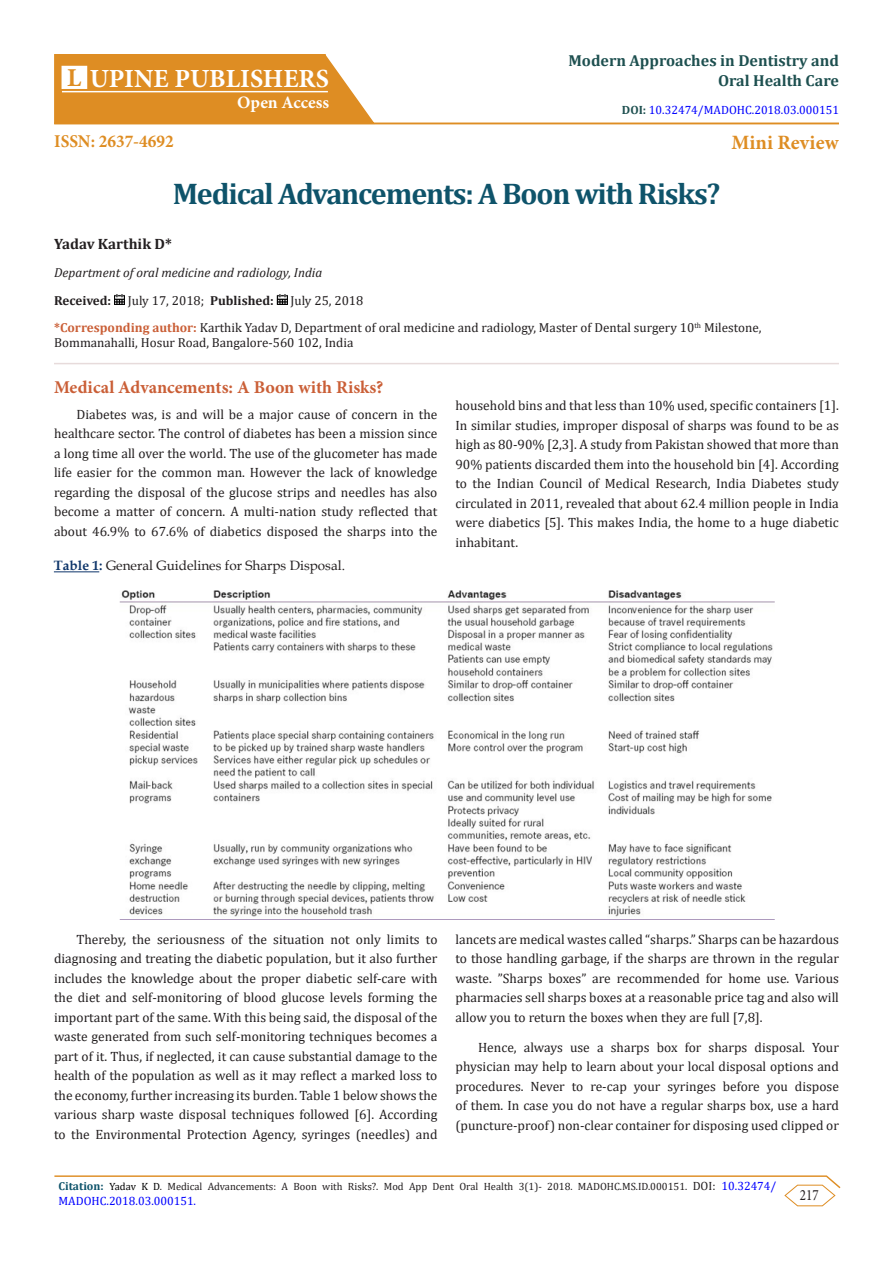
<style>
.page{position:relative;width:893px;height:1263px;background:#fff}
.page>*{position:absolute;margin:0;border:0;box-sizing:border-box;transform-origin:0 0}
.t1{font:700 30px "Cambria";letter-spacing:-.04em;color:#0e536a}
.t2{font:700 26.1px "Minion Pro";color:#fff}
.t3{font:700 20.4px "Minion Pro";letter-spacing:.005em;color:#de8d23}
.t4{font:700 18px "Minion Pro";color:#ca5f37}
.t5{font:700 18px "Minion Pro";color:#de8d23;scale:.96 1}
.t6{font:700 17.4px "Minion Pro";color:#fff}
.t7{font:700 16.05px/19.6px "Cambria";color:#1e5050;text-align:right}
.t8{font:15.75px "Minion Pro";color:#231f20;scale:.83 1}
.t9{font:700 15px "Cambria";color:#231f20}
.t10{font:13.5px/19.5px "Cambria";color:#231f20;text-align:justify}
.t11{font:13.5px "Book Antiqua";color:#231f20}
.t12{font:13.05px/14.5px "Cambria";color:#231f20}
.t13{font:italic 13.05px "Cambria";color:#231f20}
.t14{font:700 13.05px "Cambria";letter-spacing:-.005em;color:#231f20}
.t15{font:12px "Cambria";color:#00f}
.t16{font:10.5px "Cambria";color:#231f20}
.s1{font-size:25.8px;color:#de8d23}
.s2{font-weight:700;color:#1e5050}
.s3{font-weight:700}
.s4{font-weight:700;color:#ca5f37}
.s5{font-weight:700;color:#0e356a}
.s6{font-weight:700;font-size:11.55px;color:#0e536a}
.s7{color:#000}
.s8{font-size:12px}
.s9{font-size:12px;color:#00f}
</style>
<div class="page">
<hr style="left:54px;top:1175px;width:773px;height:2px;background:#de8d23">
<svg style="left:784px;top:1175px;width:57px;height:31px"></svg>
<svg style="left:114px;top:294px;width:11px;height:11px"></svg>
<svg style="left:277px;top:294px;width:11px;height:11px"></svg>
<hr style="left:54px;top:123px;width:785px;height:1px;background:#de8d23">
<svg style="left:54px;top:54px;width:322px;height:71px;background:#e19838"></svg>
<hr style="left:62px;top:91px;width:266px;height:1px;background:#fff">
<div style="left:62px;top:66px;width:25px;height:22px;background:#fff"></div>
<hr style="left:54px;top:363px;width:785px;height:1px;background:#e7dbdb">
<hr style="left:54px;top:571px;width:45px;height:1px;background:#0e356a">
<img style="left:119px;top:590px;width:656px;height:330px">
<p class="t2" style="left:67px;top:60px;width:263px"><span class="s1">L</span> UPINE PUBLISHERS</p>
<p class="t6" style="left:237px;top:90px;width:94px">Open Access</p>
<p class="t5" style="left:54px;top:129px;width:126px">ISSN: 2637-4692</p>
<p class="t7" style="left:568px;top:51px;width:272px">Modern Approaches in Dentistry and<br>Oral Health Care</p>
<p class="t15" style="left:622px;top:102px;width:219px"><span class="s2">DOI:</span> 10.32474/MADOHC.2018.03.000151</p>
<p class="t3" style="left:731px;top:128px;width:109px">Mini Review</p>
<p class="t1" style="left:173px;top:173px;width:549px">Medical Advancements: A Boon with Risks?</p>
<p class="t9" style="left:54px;top:234px;width:119px">Yadav Karthik D*</p>
<p class="t13" style="left:54px;top:263px;width:270px">Department of oral medicine and radiology, India</p>
<p class="t14" style="left:54px;top:291px;width:59px">Received:</p>
<p class="t12" style="left:128px;top:293px;width:148px">July 17, 2018; <span class="s3">Published:</span></p>
<p class="t12" style="left:290px;top:293px;width:75px">July 25, 2018</p>
<p class="t12" style="left:54px;top:321px;width:709px"><span class="s4">*Corresponding author:</span> Karthik Yadav D, Department of oral medicine and radiology, Master of Dental surgery 10<sup>th</sup> Milestone,<br>Bommanahalli, Hosur Road, Bangalore-560 102, India</p>
<p class="t4" style="left:54px;top:375px;width:331px">Medical Advancements: A Boon with Risks?</p>
<p class="t10" style="left:54px;top:404px;width:385px;text-indent:22px">Diabetes was, is and will be a major cause of concern in the healthcare sector. The control of diabetes has been a mission since a long time all over the world. The use of the glucometer has made life easier for the common man. However the lack of knowledge regarding the disposal of the glucose strips and needles has also become a matter of concern. A multi-nation study reflected that about 46.9% to 67.6% of diabetics disposed the sharps into the</p>
<p class="t10" style="left:455px;top:396px;width:385px">household bins and that less than 10% used, specific containers [1].<br>In similar studies, improper disposal of sharps was found to be as high as 80-90% [2,3]. A study from Pakistan showed that more than 90% patients discarded them into the household bin [4]. According to the Indian Council of Medical Research, India Diabetes study circulated in 2011, revealed that about 62.4 million people in India were diabetics [5]. This makes India, the home to a huge diabetic inhabitant.</p>
<p class="t11" style="left:54px;top:556px;width:293px"><span class="s5">Table 1:</span> General Guidelines for Sharps Disposal.</p>
<p class="t10" style="left:54px;top:929px;width:385px;text-indent:22px">Thereby, the seriousness of the situation not only limits to diagnosing and treating the diabetic population, but it also further includes the knowledge about the proper diabetic self-care with the diet and self-monitoring of blood glucose levels forming the important part of the same. With this being said, the disposal of the waste generated from such self-monitoring techniques becomes a part of it. Thus, if neglected, it can cause substantial damage to the health of the population as well as it may reflect a marked loss to the economy, further increasing its burden. Table 1 below shows the various sharp waste disposal techniques followed [6]. According to the Environmental Protection Agency, syringes (needles) and</p>
<p class="t10" style="left:455px;top:929px;width:385px">lancets are medical wastes called “sharps.” Sharps can be hazardous to those handling garbage, if the sharps are thrown in the regular waste. ”Sharps boxes” are recommended for home use. Various pharmacies sell sharps boxes at a reasonable price tag and also will allow you to return the boxes when they are full [7,8].</p>
<p class="t10" style="left:455px;top:1037px;width:385px;text-indent:22px">Hence, always use a sharps box for sharps disposal. Your physician may help to learn about your local disposal options and procedures. Never to re-cap your syringes before you dispose of them. In case you do not have a regular sharps box, use a hard (puncture-proof) non-clear container for disposing used clipped or</p>
<p class="t16" style="left:58px;top:1180px;width:719px"><span class="s6">Citation:</span> <span class="s7">Yadav K D</span>. Medical Advancements: A Boon with Risks?. Mod App Dent Oral Health 3(1)- 2018. MADOHC.MS.ID.000151. <span class="s8">DOI:</span> <span class="s9">10.32474/</span></p>
<p class="t15" style="left:58px;top:1193px;width:139px">MADOHC.2018.03.000151.</p>
<p class="t8" style="left:800px;top:1184px;width:24px">217</p>
</div>
